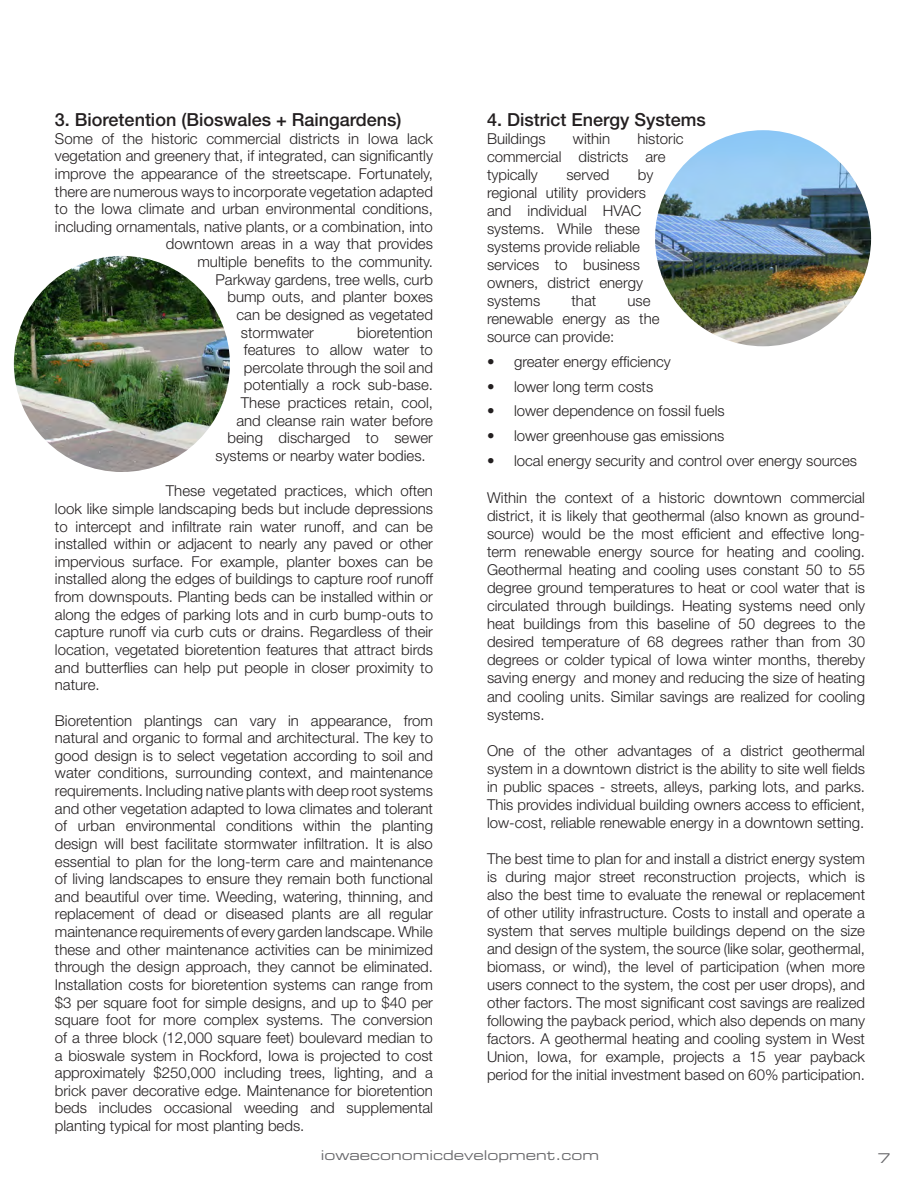
<style>
.page{position:relative;width:919px;height:1189px;background:#fff}
.page>*{position:absolute;margin:0;border:0;box-sizing:border-box;transform-origin:0 0}
.t1{font:500 18px "Helvetica Neue";color:#231f20}
.t2{font:300 15px/18px "Helvetica Neue";color:#231f20;text-align:justify}
.t3{font:13.5px "Eurostile Extended Two";color:#69696c}
</style>
<div class="page">
<img style="left:655px;top:130px;width:216px;height:216px;border-radius:108px">
<img style="left:14px;top:256px;width:216px;height:216px;border-radius:108px">
<p class="t1" style="left:55px;top:109px;width:348px">3. Bioretention (Bioswales + Raingardens)</p>
<p class="t2" style="left:55px;top:129px;width:379px">Some of the historic commercial districts in Iowa lack</p>
<p class="t2" style="left:55px;top:147px;width:379px">vegetation and greenery that, if integrated, can significantly</p>
<p class="t2" style="left:55px;top:164px;width:380px">improve the appearance of the streetscape. Fortunately,</p>
<p class="t2" style="left:55px;top:182px;width:380px">there are numerous ways to incorporate vegetation adapted</p>
<p class="t2" style="left:55px;top:199px;width:379px">to the Iowa climate and urban environmental conditions,</p>
<p class="t2" style="left:55px;top:217px;width:379px">including ornamentals, native plants, or a combination, into</p>
<p class="t2" style="left:166px;top:235px;width:268px">downtown areas in a way that provides</p>
<p class="t2" style="left:197px;top:252px;width:237px">multiple benefits to the community.</p>
<p class="t2" style="left:215px;top:270px;width:219px">Parkway gardens, tree wells, curb</p>
<p class="t2" style="left:227px;top:288px;width:207px">bump outs, and planter boxes</p>
<p class="t2" style="left:236px;top:305px;width:198px">can be designed as vegetated</p>
<p class="t2" style="left:241px;top:323px;width:75px">stormwater</p>
<p class="t2" style="left:357px;top:323px;width:77px">bioretention</p>
<p class="t2" style="left:244px;top:340px;width:190px">features to allow water to</p>
<p class="t2" style="left:244px;top:358px;width:191px">percolate through the soil and</p>
<p class="t2" style="left:244px;top:376px;width:190px">potentially a rock sub-base.</p>
<p class="t2" style="left:241px;top:393px;width:193px">These practices retain, cool,</p>
<p class="t2" style="left:236px;top:411px;width:198px">and cleanse rain water before</p>
<p class="t2" style="left:227px;top:429px;width:207px">being discharged to sewer</p>
<p class="t2" style="left:215px;top:446px;width:212px">systems or nearby water bodies.</p>
<p class="t2" style="left:55px;top:482px;width:380px;line-height:17.5px;text-indent:111px">These vegetated practices, which often look like simple landscaping beds but include depressions to intercept and infiltrate rain water runoff, and can be installed within or adjacent to nearly any paved or other impervious surface. For example, planter boxes can be installed along the edges of buildings to capture roof runoff from downspouts. Planting beds can be installed within or along the edges of parking lots and in curb bump-outs to capture runoff via curb cuts or drains. Regardless of their location, vegetated bioretention features that attract birds and butterflies can help put people in closer proximity to nature.</p>
<p class="t2" style="left:55px;top:711px;width:380px;line-height:17.5px">Bioretention plantings can vary in appearance, from natural and organic to formal and architectural. The key to good design is to select vegetation according to soil and water conditions, surrounding context, and maintenance requirements. Including native plants with deep root systems and other vegetation adapted to Iowa climates and tolerant of urban environmental conditions within the planting design will best facilitate stormwater infiltration. It is also essential to plan for the long-term care and maintenance of living landscapes to ensure they remain both functional and beautiful over time. Weeding, watering, thinning, and replacement of dead or diseased plants are all regular maintenance requirements of every garden landscape. While these and other maintenance activities can be minimized through the design approach, they cannot be eliminated.<br>Installation costs for bioretention systems can range from $3 per square foot for simple designs, and up to $40 per square foot for more complex systems. The conversion of a three block (12,000 square feet) boulevard median to a bioswale system in Rockford, Iowa is projected to cost approximately $250,000 including trees, lighting, and a brick paver decorative edge. Maintenance for bioretention beds includes occasional weeding and supplemental planting typical for most planting beds.</p>
<p class="t1" style="left:487px;top:109px;width:220px">4. District Energy Systems</p>
<p class="t2" style="left:487px;top:129px;width:60px">Buildings</p>
<p class="t2" style="left:573px;top:129px;width:39px">within</p>
<p class="t2" style="left:487px;top:129px;width:198px;text-align:left;text-indent:150px">historic commercial districts are typically</p>
<p class="t2" style="left:487px;top:165px;width:168px;text-align:left;text-indent:151px">by regional utility providers and individual HVAC systems. While these systems provide reliable services to business owners, district energy systems</p>
<p class="t2" style="left:566px;top:165px;width:45px">served</p>
<p class="t2" style="left:571px;top:291px;width:26px">that</p>
<p class="t2" style="left:487px;top:291px;width:174px;text-align:left;text-indent:140px">use renewable energy as the source can provide:</p>
<p class="t2" style="left:487px;top:352px;width:185px">• greater energy efficiency</p>
<p class="t2" style="left:487px;top:377px;width:168px">• lower long term costs</p>
<p class="t2" style="left:487px;top:402px;width:239px">• lower dependence on fossil fuels</p>
<p class="t2" style="left:487px;top:426px;width:239px">• lower greenhouse gas emissions</p>
<p class="t2" style="left:487px;top:451px;width:371px">• local energy security and control over energy sources</p>
<p class="t2" style="left:487px;top:489px;width:380px">Within the context of a historic downtown commercial district, it is likely that geothermal (also known as ground&shy;source) would be the most efficient and effective long&shy;term renewable energy source for heating and cooling.<br>Geothermal heating and cooling uses constant 50 to 55 degree ground temperatures to heat or cool water that is circulated through buildings. Heating systems need only heat buildings from this baseline of 50 degrees to the desired temperature of 68 degrees rather than from 30 degrees or colder typical of Iowa winter months, thereby saving energy and money and reducing the size of heating and cooling units. Similar savings are realized for cooling systems.</p>
<p class="t2" style="left:487px;top:741px;width:380px">One of the other advantages of a district geothermal system in a downtown district is the ability to site well fields in public spaces - streets, alleys, parking lots, and parks.<br>This provides individual building owners access to efficient, low-cost, reliable renewable energy in a downtown setting.</p>
<p class="t2" style="left:487px;top:849px;width:380px">The best time to plan for and install a district energy system is during major street reconstruction projects, which is also the best time to evaluate the renewal or replacement of other utility infrastructure. Costs to install and operate a system that serves multiple buildings depend on the size and design of the system, the source (like solar, geothermal, biomass, or wind), the level of participation (when more users connect to the system, the cost per user drops), and other factors. The most significant cost savings are realized following the payback period, which also depends on many factors. A geothermal heating and cooling system in West Union, Iowa, for example, projects a 15 year payback period for the initial investment based on 60% participation.</p>
<p class="t3" style="left:321px;top:1145px;width:280px">iowaeconomicdevelopment.com</p>
<p class="t3" style="left:877px;top:1148px;width:15px">7</p>
</div>
